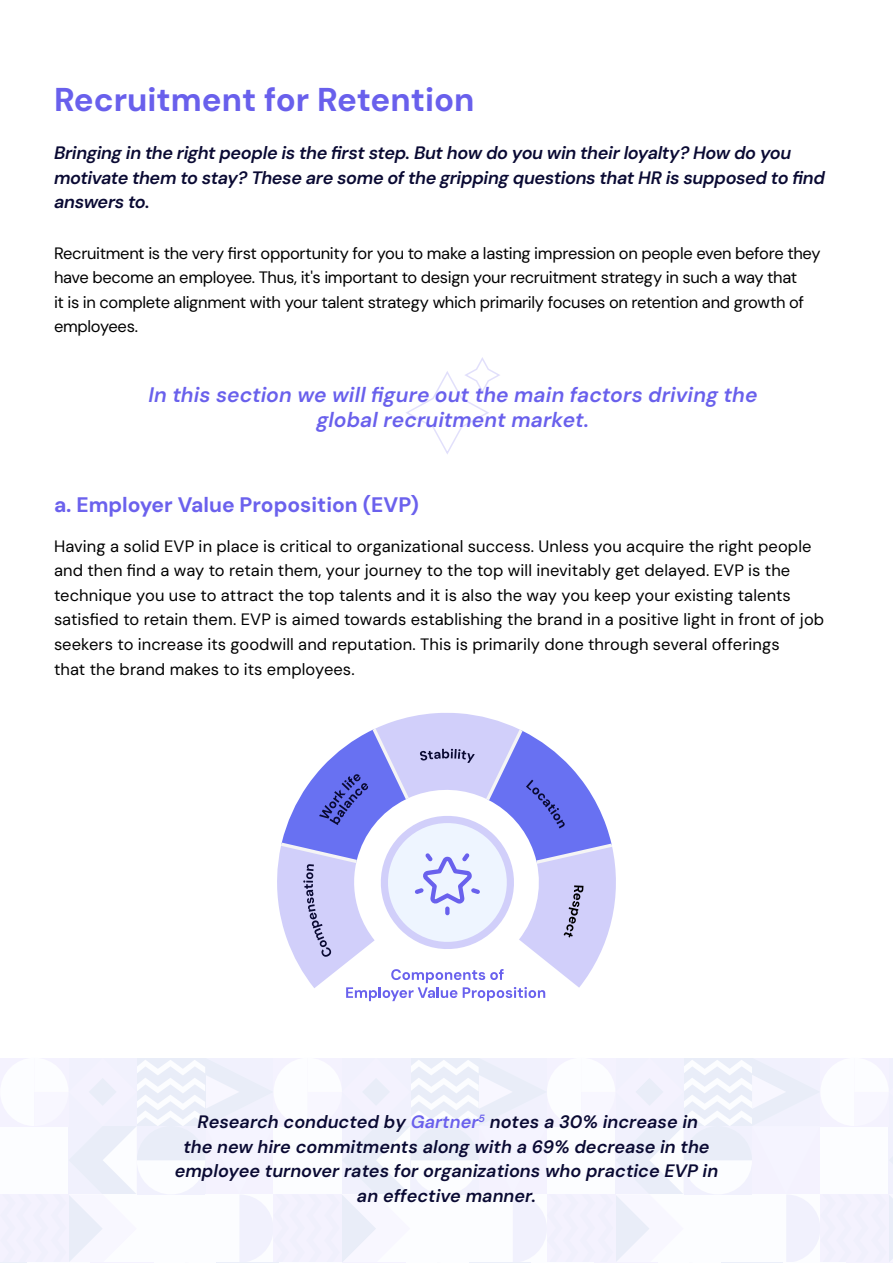
<style>
.page{position:relative;width:893px;height:1263px;background:#fff}
.page>*{position:absolute;margin:0;border:0;box-sizing:border-box;transform-origin:0 0}
.t1{font:700 33px "DM Sans";color:#6960ec}
.t2{font:italic 600 21px/25.2px "DM Sans";letter-spacing:.005em;color:#6960ec;text-align:center}
.t3{font:700 21px "DM Sans";color:#6b61ed}
.t4{font:italic 600 18px/24.6px "DM Sans";letter-spacing:-.01em;color:#0a0a33}
.t5{font:16.5px/24.6px "DM Sans";letter-spacing:-.005em;color:#000}
.s1{color:#6960ec}
</style>
<div class="page">
<svg style="left:406px;top:357px;width:94px;height:97px"></svg>
<svg style="left:277px;top:713px;width:339px;height:288px"></svg>
<svg style="left:0;top:1058px;width:893px;height:205px"></svg>
<hr style="left:90px;top:1262px;width:63px;height:1px;background:#917df5">
<h1 class="t1" style="left:54px;top:79px;width:422px">Recruitment for Retention</h1>
<p class="t4" style="left:54px;top:140px;width:772px">Bringing in the right people is the first step. But how do you win their loyalty? How do you motivate them to stay? These are some of the gripping questions that HR is supposed to find answers to.</p>
<p class="t5" style="left:54px;top:240px;width:768px">Recruitment is the very first opportunity for you to make a lasting impression on people even before they have become an employee. Thus, it's important to design your recruitment strategy in such a way that<br>it is in complete alignment with your talent strategy which primarily focuses on retention and growth of employees.</p>
<p class="t2" style="left:148px;top:381px;width:611px">In this section we will figure out the main factors driving the global recruitment market.</p>
<p class="t3" style="left:54px;top:491px;width:367px">a. Employer Value Proposition (EVP)</p>
<p class="t5" style="left:54px;top:533px;width:772px">Having a solid EVP in place is critical to organizational success. Unless you acquire the right people and then find a way to retain them, your journey to the top will inevitably get delayed. EVP is the technique you use to attract the top talents and it is also the way you keep your existing talents satisfied to retain them. EVP is aimed towards establishing the brand in a positive light in front of job seekers to increase its goodwill and reputation. This is primarily done through several offerings<br>that the brand makes to its employees.</p>
<p class="t4" style="left:175px;top:1109px;width:545px;text-align:center">Research conducted by <span class="s1">Gartner</span><sup>5</sup> notes a 30% increase in<br>the new hire commitments along with a 69% decrease in the employee turnover rates for organizations who practice EVP in an effective manner.</p>
</div>
